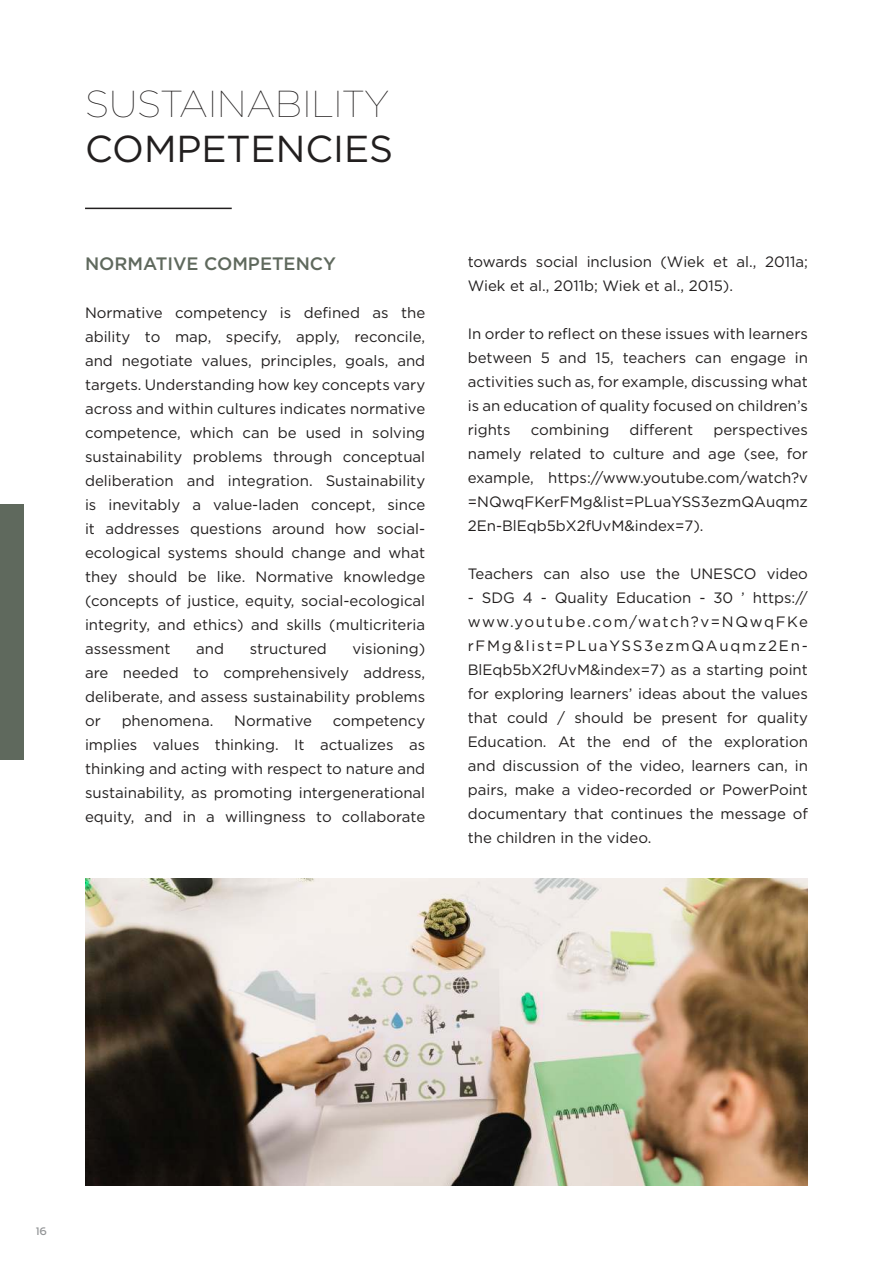
<style>
.page{position:relative;width:893px;height:1263px;background:#fff}
.page>*{position:absolute;margin:0;border:0;box-sizing:border-box;transform-origin:0 0}
.t1{font:100 37.5px "Gotham";color:#221f1f}
.t2{font:37.5px "Gotham";color:#221f1f}
.t3{font:500 18px "Gotham";color:#5f695d}
.t4{font:15px/24px "Gotham";color:#221f1f;text-align:justify}
.t5{font:12px "Weber";color:#939597}
</style>
<div class="page">
<div style="left:0;top:504px;width:23px;height:255px;background:#5f695d"></div>
<hr style="left:85px;top:208px;width:147px;height:1px;background:#221f1f">
<img style="left:85px;top:878px;width:723px;height:307px">
<h1 class="t1" style="left:85px;top:85px;width:306px">SUSTAINABILITY</h1>
<h1 class="t2" style="left:85px;top:128px;width:310px">COMPETENCIES</h1>
<p class="t3" style="left:85px;top:253px;width:252px">NORMATIVE COMPETENCY</p>
<p class="t4" style="left:85px;top:300px;width:342px">Normative competency is defined as the ability to map, specify, apply, reconcile, and negotiate values, principles, goals, and targets. Understanding how key concepts vary across and within cultures indicates normative competence, which can be used in solving sustainability problems through conceptual deliberation and integration. Sustainability is inevitably a value-laden concept, since it addresses questions around how social&shy;ecological systems should change and what they should be like. Normative knowledge (concepts of justice, equity, social-ecological integrity, and ethics) and skills (multicriteria assessment</p>
<p class="t4" style="left:196px;top:636px;width:29px">and</p>
<p class="t4" style="left:250px;top:636px;width:79px">structured</p>
<p class="t4" style="left:85px;top:636px;width:342px;text-indent:267px">visioning) are needed to comprehensively address, deliberate, and assess sustainability problems or</p>
<p class="t4" style="left:122px;top:708px;width:93px">phenomena.</p>
<p class="t4" style="left:234px;top:708px;width:79px">Normative</p>
<p class="t4" style="left:85px;top:708px;width:342px;text-indent:248px">competency implies values thinking. It actualizes as thinking and acting with respect to nature and sustainability, as promoting intergenerational equity, and in a willingness to collaborate</p>
<p class="t4" style="left:468px;top:250px;width:342px">towards social inclusion (Wiek et al., 2011a;<br>Wiek et al., 2011b; Wiek et al., 2015).</p>
<p class="t4" style="left:468px;top:322px;width:342px">In order to reflect on these issues with learners between 5 and 15, teachers can engage in activities such as, for example, discussing what is an education of quality focused on children’s rights</p>
<p class="t4" style="left:531px;top:418px;width:80px">combining</p>
<p class="t4" style="left:630px;top:418px;width:65px">different</p>
<p class="t4" style="left:468px;top:418px;width:342px;text-indent:246px">perspectives namely related to culture and age (see, for example, https://www.youtube.com/watch?v =NQwqFKerFMg&amp;list=PLuaYSS3ezmQAuqmz 2En-BlEqb5bX2fUvM&amp;index=7).</p>
<p class="t4" style="left:468px;top:562px;width:342px">Teachers can also use the UNESCO video</p>
<p class="t4" style="left:468px;top:586px;width:342px">- SDG 4 - Quality Education - 30 ’ https:// www.youtube.com/watch?v=NQwqFKe rFMg&amp;list=PLuaYSS3ezmQAuqmz2En-BlEqb5bX2fUvM&amp;index=7) as a starting point for exploring learners’ ideas about the values that could / should be present for quality Education. At the end of the exploration and discussion of the video, learners can, in pairs, make a video-recorded or PowerPoint documentary that continues the message of the children in the video.</p>
<p class="t5" style="left:36px;top:1224px;width:12px">16</p>
</div>
